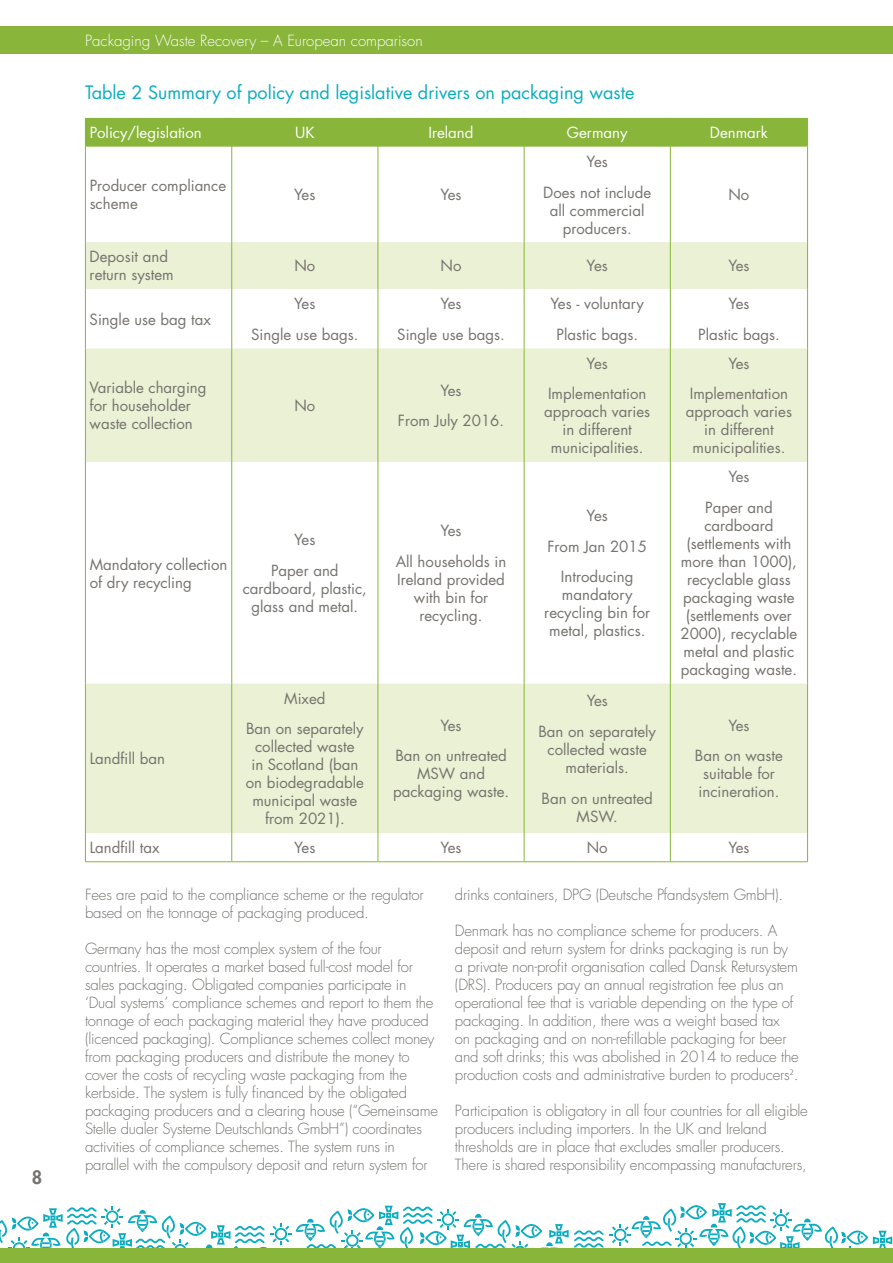
<style>
.page{position:relative;width:893px;height:1263px;background:#fff}
.page>*{position:absolute;margin:0;border:0;box-sizing:border-box;transform-origin:0 0}
.t1{font:18px "Futura";color:#0aadc0}
.t2{font:800 18px "Futura";color:#76736f}
.t3{font:300 15px/18px "Futura";letter-spacing:-.015em;color:#76736f}
.t4{font:15px/18px "Futura";color:#76736f;text-align:center}
.t5{font:300 15px "Futura";color:#fff}
.t6{font:15px "Futura";color:#fff}
</style>
<div class="page">
<svg style="left:609px;top:1203px;width:283px;height:45px"></svg>
<svg style="left:0;top:1206px;width:603px;height:42px"></svg>
<div style="left:0;top:1248px;width:893px;height:15px;background:#88b53a"></div>
<div style="left:0;top:27px;width:893px;height:27px;background:#88b53a"></div>
<svg style="left:86px;top:242px;width:721px;height:591px;fill:#eaf1d4"></svg>
<div style="left:85px;top:118px;width:723px;height:29px;background:#88b53a"></div>
<hr style="left:85px;top:147px;width:1px;height:95px;background:#88b53a">
<hr style="left:231px;top:147px;width:1px;height:95px;background:#88b53a">
<hr style="left:378px;top:147px;width:1px;height:95px;background:#88b53a">
<hr style="left:524px;top:147px;width:1px;height:95px;background:#88b53a">
<hr style="left:670px;top:147px;width:1px;height:95px;background:#88b53a">
<hr style="left:807px;top:147px;width:1px;height:95px;background:#88b53a">
<hr style="left:85px;top:242px;width:1px;height:47px;background:#88b53a">
<hr style="left:231px;top:242px;width:1px;height:47px;background:#88b53a">
<hr style="left:378px;top:242px;width:1px;height:47px;background:#88b53a">
<hr style="left:524px;top:242px;width:1px;height:47px;background:#88b53a">
<hr style="left:670px;top:242px;width:1px;height:47px;background:#88b53a">
<hr style="left:807px;top:242px;width:1px;height:47px;background:#88b53a">
<hr style="left:85px;top:289px;width:1px;height:59px;background:#88b53a">
<hr style="left:231px;top:289px;width:1px;height:59px;background:#88b53a">
<hr style="left:378px;top:289px;width:1px;height:59px;background:#88b53a">
<hr style="left:524px;top:289px;width:1px;height:59px;background:#88b53a">
<hr style="left:670px;top:289px;width:1px;height:59px;background:#88b53a">
<hr style="left:807px;top:289px;width:1px;height:59px;background:#88b53a">
<hr style="left:85px;top:348px;width:1px;height:114px;background:#88b53a">
<hr style="left:231px;top:348px;width:1px;height:114px;background:#88b53a">
<hr style="left:378px;top:348px;width:1px;height:114px;background:#88b53a">
<hr style="left:524px;top:348px;width:1px;height:114px;background:#88b53a">
<hr style="left:670px;top:348px;width:1px;height:114px;background:#88b53a">
<hr style="left:807px;top:348px;width:1px;height:114px;background:#88b53a">
<hr style="left:85px;top:462px;width:1px;height:221px;background:#88b53a">
<hr style="left:231px;top:462px;width:1px;height:221px;background:#88b53a">
<hr style="left:378px;top:462px;width:1px;height:221px;background:#88b53a">
<hr style="left:524px;top:462px;width:1px;height:221px;background:#88b53a">
<hr style="left:670px;top:462px;width:1px;height:221px;background:#88b53a">
<hr style="left:807px;top:462px;width:1px;height:221px;background:#88b53a">
<hr style="left:85px;top:683px;width:1px;height:150px;background:#88b53a">
<hr style="left:231px;top:683px;width:1px;height:150px;background:#88b53a">
<hr style="left:378px;top:683px;width:1px;height:150px;background:#88b53a">
<hr style="left:524px;top:683px;width:1px;height:150px;background:#88b53a">
<hr style="left:670px;top:683px;width:1px;height:150px;background:#88b53a">
<hr style="left:807px;top:683px;width:1px;height:150px;background:#88b53a">
<svg style="left:85px;top:833px;width:1px;height:28px"></svg>
<svg style="left:231px;top:833px;width:1px;height:28px"></svg>
<svg style="left:378px;top:833px;width:1px;height:28px"></svg>
<svg style="left:524px;top:833px;width:1px;height:28px"></svg>
<svg style="left:670px;top:833px;width:1px;height:28px"></svg>
<svg style="left:807px;top:833px;width:1px;height:28px"></svg>
<hr style="left:85px;top:861px;width:147px;height:1px;background:#88b53a">
<hr style="left:232px;top:861px;width:146px;height:1px;background:#88b53a">
<hr style="left:378px;top:861px;width:146px;height:1px;background:#88b53a">
<hr style="left:524px;top:861px;width:146px;height:1px;background:#88b53a">
<hr style="left:670px;top:861px;width:138px;height:1px;background:#88b53a">
<p class="t2" style="left:32px;top:1165px;width:12px">8</p>
<p class="t5" style="left:85px;top:31px;width:339px">Packaging Waste Recovery – A European comparison</p>
<p class="t1" style="left:85px;top:80px;width:551px">Table 2 Summary of policy and legislative drivers on packaging waste</p>
<p class="t6" style="left:90px;top:122px;width:114px">Policy/legislation</p>
<p class="t6" style="left:295px;top:122px;width:21px">UK</p>
<p class="t6" style="left:428px;top:122px;width:47px">Ireland</p>
<p class="t6" style="left:567px;top:122px;width:62px">Germany</p>
<p class="t6" style="left:710px;top:122px;width:60px">Denmark</p>
<p class="t4" style="left:90px;top:177px;width:138px;text-align:left">Producer compliance scheme</p>
<p class="t4" style="left:294px;top:186px;width:23px">Yes</p>
<p class="t4" style="left:440px;top:186px;width:23px">Yes</p>
<p class="t4" style="left:543px;top:146px;width:110px;line-height:30.8px">Yes<br>Does not include</p>
<p class="t4" style="left:550px;top:201px;width:96px">all commercial producers.</p>
<p class="t4" style="left:728px;top:186px;width:22px">No</p>
<p class="t4" style="left:90px;top:248px;width:86px;text-align:left">Deposit and return system</p>
<p class="t4" style="left:294px;top:257px;width:22px">No</p>
<p class="t4" style="left:441px;top:257px;width:22px">No</p>
<p class="t4" style="left:587px;top:257px;width:23px">Yes</p>
<p class="t4" style="left:728px;top:257px;width:23px">Yes</p>
<p class="t4" style="left:90px;top:310px;width:123px">Single use bag tax</p>
<p class="t4" style="left:251px;top:288px;width:109px;line-height:30.8px">Yes<br>Single use bags.</p>
<p class="t4" style="left:397px;top:288px;width:109px;line-height:30.8px">Yes<br>Single use bags.</p>
<p class="t4" style="left:551px;top:288px;width:95px;line-height:30.8px">Yes - voluntary<br>Plastic bags.</p>
<p class="t4" style="left:698px;top:288px;width:83px;line-height:30.8px">Yes<br>Plastic bags.</p>
<p class="t4" style="left:90px;top:378px;width:118px;text-align:left">Variable charging for householder waste collection</p>
<p class="t4" style="left:294px;top:396px;width:22px">No</p>
<p class="t4" style="left:398px;top:375px;width:108px;line-height:30.8px">Yes<br>From July 2016.</p>
<p class="t4" style="left:90px;top:555px;width:139px;text-align:left">Mandatory collection of dry recycling</p>
<p class="t4" style="left:271px;top:524px;width:69px;line-height:30.8px">Yes<br>Paper and</p>
<p class="t4" style="left:243px;top:579px;width:126px">cardboard, plastic, glass and metal.</p>
<p class="t4" style="left:90px;top:749px;width:77px">Landfill ban</p>
<p class="t4" style="left:246px;top:683px;width:119px;line-height:30.8px">Mixed<br>Ban on separately</p>
<p class="t4" style="left:246px;top:738px;width:119px">collected waste<br>in Scotland (ban on biodegradable municipal waste from 2021).</p>
<p class="t4" style="left:396px;top:515px;width:112px;line-height:30.8px">Yes<br>All households in</p>
<p class="t4" style="left:397px;top:570px;width:109px">Ireland provided with bin for recycling.</p>
<p class="t4" style="left:395px;top:710px;width:113px;line-height:30.8px">Yes<br>Ban on untreated</p>
<p class="t4" style="left:393px;top:765px;width:118px">MSW and packaging waste.</p>
<p class="t4" style="left:548px;top:348px;width:100px;line-height:30.8px">Yes<br>Implementation</p>
<p class="t4" style="left:544px;top:403px;width:108px">approach varies in different municipalities.</p>
<p class="t4" style="left:547px;top:500px;width:101px;line-height:30.8px">Yes<br>From Jan 2015<br>Introducing</p>
<p class="t4" style="left:544px;top:586px;width:107px">mandatory recycling bin for metal, plastics.</p>
<p class="t4" style="left:538px;top:685px;width:119px;line-height:30.8px">Yes<br>Ban on separately</p>
<p class="t4" style="left:547px;top:740px;width:101px">collected waste materials.</p>
<p class="t4" style="left:541px;top:789px;width:113px">Ban on untreated<br>MSW.</p>
<p class="t4" style="left:690px;top:348px;width:100px;line-height:30.8px">Yes<br>Implementation</p>
<p class="t4" style="left:686px;top:403px;width:108px">approach varies in different municipalities.</p>
<p class="t4" style="left:705px;top:461px;width:69px;line-height:30.8px">Yes<br>Paper and</p>
<p class="t4" style="left:680px;top:516px;width:118px">cardboard (settlements with more than 1000), recyclable glass packaging waste (settlements over<br>2000), recyclable metal and plastic packaging waste.</p>
<p class="t4" style="left:695px;top:710px;width:90px;line-height:30.8px">Yes<br>Ban on waste</p>
<p class="t4" style="left:698px;top:765px;width:82px;text-align:left">suitable for incineration.</p>
<p class="t4" style="left:90px;top:838px;width:71px">Landfill tax</p>
<p class="t4" style="left:294px;top:838px;width:23px">Yes</p>
<p class="t4" style="left:440px;top:838px;width:23px">Yes</p>
<p class="t4" style="left:587px;top:838px;width:22px">No</p>
<p class="t4" style="left:728px;top:838px;width:23px">Yes</p>
<p class="t3" style="left:85px;top:886px;width:340px">Fees are paid to the compliance scheme or the regulator based on the tonnage of packaging produced.</p>
<p class="t3" style="left:85px;top:940px;width:354px">Germany has the most complex system of the four countries. It operates a market based full-cost model for sales packaging. Obligated companies participate in ‘Dual systems’ compliance schemes and report to them the tonnage of each packaging material they have produced (licenced packaging). Compliance schemes collect money from packaging producers and distribute the money to cover the costs of recycling waste packaging from the kerbside. The system is fully financed by the obligated packaging producers and a clearing house (“Gemeinsame Stelle dualer Systeme Deutschlands GmbH”) coordinates activities of compliance schemes. The system runs in parallel with the compulsory deposit and return system for</p>
<p class="t3" style="left:455px;top:886px;width:330px">drinks containers, DPG (Deutsche Pfandsystem GmbH).</p>
<p class="t3" style="left:455px;top:922px;width:345px">Denmark has no compliance scheme for producers. A deposit and return system for drinks packaging is run by a private non-profit organisation called Dansk Retursystem (DRS). Producers pay an annual registration fee plus an operational fee that is variable depending on the type of packaging. In addition, there was a weight based tax on packaging and on non-refillable packaging for beer and soft drinks; this was abolished in 2014 to reduce the production costs and administrative burden to producers<sup>2</sup>.</p>
<p class="t3" style="left:455px;top:1102px;width:354px">Participation is obligatory in all four countries for all eligible producers including importers. In the UK and Ireland thresholds are in place that excludes smaller producers.<br>There is shared responsibility encompassing manufacturers,</p>
</div>
